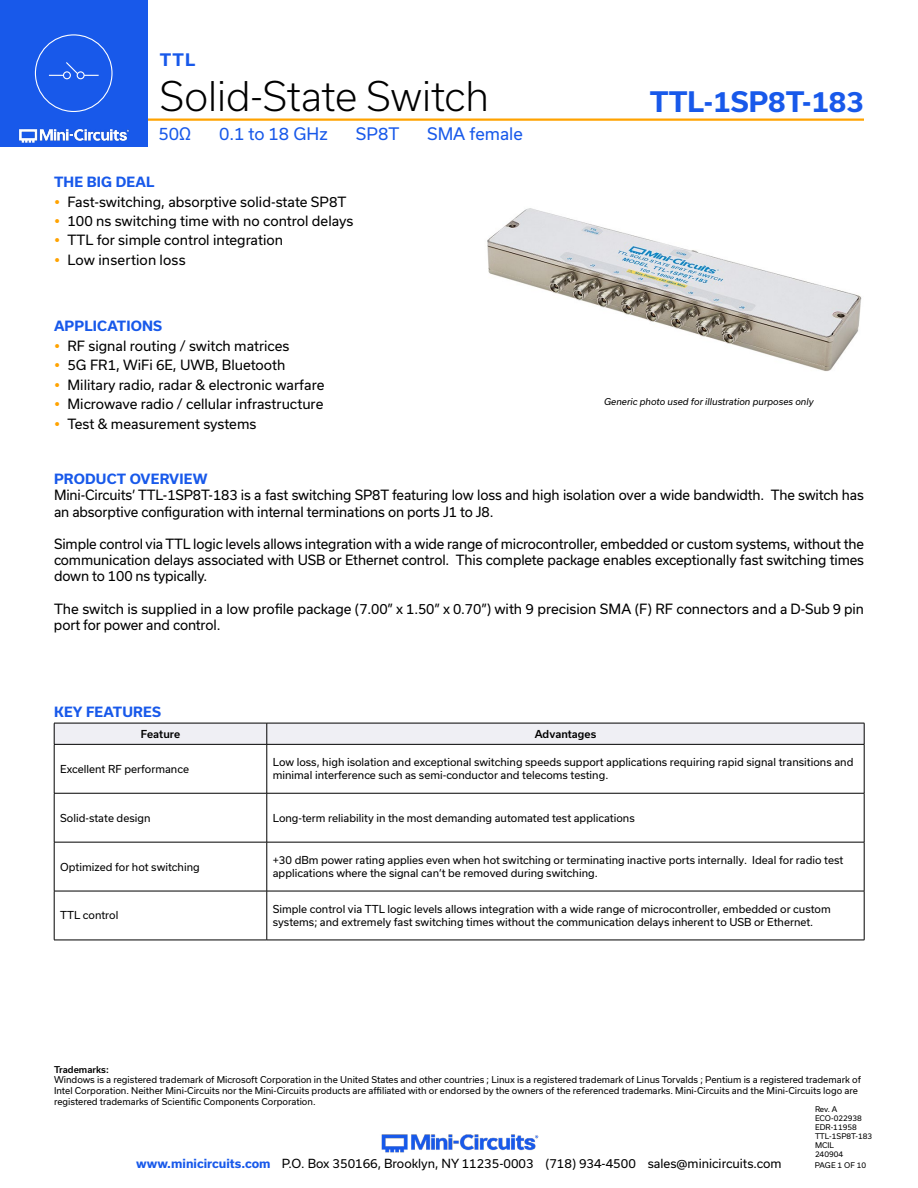
<style>
.page{position:relative;width:918px;height:1188px;background:#fff}
.page>*{position:absolute;margin:0;border:0;box-sizing:border-box;transform-origin:0 0}
.t1{font:300 39px "Usual";color:#000}
.t2{font:700 27px "Usual";color:#1859ea}
.t3{font:16.5px "Usual";color:#1859ea}
.t4{font:700 16.5px "Usual";color:#1859ea}
.t5{font:13.5px/19.5px "Usual";letter-spacing:-.01em;color:#000}
.t6{font:700 13.5px "Usual";letter-spacing:.015em;color:#1859ea}
.t7{font:12px "Usual";color:#000}
.t8{font:10.5px/12.6px "Usual";color:#000}
.t9{font:500 10.5px "Usual";color:#000}
.t10{font:9px/10.8px "Usual";color:#000}
.t11{font:italic 9px "Usual";color:#000}
.t12{font:500 9px "Usual";color:#000}
.t13{font:7.5px/9px "Usual";color:#000}
.s1{font-weight:700;color:#1859ea}
</style>
<div class="page">
<hr style="left:131px;top:118px;width:733px;height:3px;background:#ffa300">
<div style="left:0;top:0;width:147px;height:147px;background:#1859ea"></div>
<hr style="left:917px;top:0;width:1px;height:147px;background:#1859ea">
<img style="left:19px;top:128px;width:110px;height:15px">
<img style="left:381px;top:1134px;width:158px;height:19px">
<div style="left:35px;top:34px;width:78px;height:78px;border:1px solid #fff;border-radius:50%"></div>
<div style="left:63px;top:71px;width:8px;height:8px;border:1px solid #fff;border-radius:50%"></div>
<div style="left:77px;top:71px;width:8px;height:8px;border:1px solid #fff;border-radius:50%"></div>
<svg style="left:49px;top:62px;width:50px;height:14px"></svg>
<svg style="left:54px;top:723px;width:811px;height:21px"></svg>
<hr style="left:54px;top:744px;width:213px;height:1px;background:#000">
<hr style="left:54px;top:745px;width:1px;height:48px;background:#000">
<hr style="left:267px;top:744px;width:597px;height:1px;background:#000">
<hr style="left:267px;top:745px;width:1px;height:48px;background:#000">
<hr style="left:864px;top:745px;width:1px;height:48px;background:#000">
<hr style="left:54px;top:793px;width:213px;height:1px;background:#000">
<hr style="left:54px;top:793px;width:1px;height:49px;background:#000">
<hr style="left:267px;top:793px;width:597px;height:1px;background:#000">
<hr style="left:267px;top:793px;width:1px;height:49px;background:#000">
<hr style="left:864px;top:793px;width:1px;height:49px;background:#000">
<hr style="left:54px;top:842px;width:213px;height:1px;background:#000">
<hr style="left:54px;top:842px;width:1px;height:49px;background:#000">
<hr style="left:267px;top:842px;width:597px;height:1px;background:#000">
<hr style="left:267px;top:842px;width:1px;height:49px;background:#000">
<hr style="left:864px;top:842px;width:1px;height:49px;background:#000">
<hr style="left:54px;top:891px;width:213px;height:1px;background:#000">
<hr style="left:54px;top:891px;width:1px;height:49px;background:#000">
<hr style="left:267px;top:891px;width:597px;height:1px;background:#000">
<hr style="left:267px;top:891px;width:1px;height:49px;background:#000">
<hr style="left:864px;top:891px;width:1px;height:49px;background:#000">
<hr style="left:54px;top:940px;width:213px;height:1px;background:#000">
<hr style="left:267px;top:940px;width:597px;height:1px;background:#000">
<img style="left:487px;top:208px;width:375px;height:163px">
<p class="t4" style="left:160px;top:51px;width:37px">TTL</p>
<h1 class="t1" style="left:160px;top:74px;width:331px">Solid-State Switch</h1>
<p class="t3" style="left:158px;top:124px;width:34px">50Ω</p>
<p class="t3" style="left:219px;top:124px;width:110px">0.1 to 18 GHz</p>
<p class="t3" style="left:356px;top:124px;width:45px">SP8T</p>
<p class="t3" style="left:427px;top:124px;width:97px">SMA female</p>
<p class="t6" style="left:54px;top:174px;width:102px">THE BIG DEAL</p>
<p class="t5" style="left:68px;top:192px;width:287px">Fast-switching, absorptive solid-state SP8T 100 ns switching time with no control delays TTL for simple control integration<br>Low insertion loss</p>
<p class="t6" style="left:54px;top:319px;width:110px">APPLICATIONS</p>
<p class="t5" style="left:68px;top:336px;width:258px">RF signal routing / switch matrices<br>5G FR1, WiFi 6E, UWB, Bluetooth Military radio, radar &amp; electronic warfare Microwave radio / cellular infrastructure Test &amp; measurement systems</p>
<h2 class="t2" style="left:650px;top:86px;width:216px">TTL-1SP8T-183</h2>
<p class="t11" style="left:604px;top:397px;width:211px">Generic photo used for illustration purposes only</p>
<p class="t6" style="left:54px;top:471px;width:155px">PRODUCT OVERVIEW</p>
<p class="t5" style="left:54px;top:487px;width:811px;line-height:16.2px">Mini-Circuits’ TTL-1SP8T-183 is a fast switching SP8T featuring low loss and high isolation over a wide bandwidth. The switch has an absorptive configuration with internal terminations on ports J1 to J8.</p>
<p class="t5" style="left:54px;top:536px;width:812px;line-height:16.2px;text-align:justify">Simple control via TTL logic levels allows integration with a wide range of microcontroller, embedded or custom systems, without the communication delays associated with USB or Ethernet control. This complete package enables exceptionally fast switching times down to 100 ns typically.</p>
<p class="t5" style="left:54px;top:601px;width:812px;line-height:16.2px">The switch is supplied in a low profile package (7.00” x 1.50” x 0.70”) with 9 precision SMA (F) RF connectors and a D-Sub 9 pin port for power and control.</p>
<p class="t6" style="left:54px;top:704px;width:108px">KEY FEATURES</p>
<p class="t9" style="left:141px;top:728px;width:41px">Feature</p>
<p class="t9" style="left:535px;top:728px;width:63px">Advantages</p>
<p class="t8" style="left:60px;top:762px;width:130px">Excellent RF performance</p>
<p class="t8" style="left:273px;top:756px;width:582px">Low loss, high isolation and exceptional switching speeds support applications requiring rapid signal transitions and minimal interference such as semi-conductor and telecoms testing.</p>
<p class="t8" style="left:60px;top:811px;width:92px">Solid-state design</p>
<p class="t8" style="left:273px;top:811px;width:363px">Long-term reliability in the most demanding automated test applications</p>
<p class="t8" style="left:60px;top:860px;width:141px">Optimized for hot switching</p>
<p class="t8" style="left:273px;top:854px;width:572px">+30 dBm power rating applies even when hot switching or terminating inactive ports internally. Ideal for radio test applications where the signal can’t be removed during switching.</p>
<p class="t8" style="left:60px;top:909px;width:60px">TTL control</p>
<p class="t8" style="left:273px;top:903px;width:560px">Simple control via TTL logic levels allows integration with a wide range of microcontroller, embedded or custom systems; and extremely fast switching times without the communication delays inherent to USB or Ethernet.</p>
<p class="t12" style="left:54px;top:1064px;width:56px">Trademarks:</p>
<p class="t10" style="left:54px;top:1075px;width:809px">Windows is a registered trademark of Microsoft Corporation in the United States and other countries ; Linux is a registered trademark of Linus Torvalds ; Pentium is a registered trademark of<br>Intel Corporation. Neither Mini-Circuits nor the Mini-Circuits products are affiliated with or endorsed by the owners of the referenced trademarks. Mini-Circuits and the Mini-Circuits logo are registered trademarks of Scientific Components Corporation.</p>
<p class="t13" style="left:815px;top:1105px;width:59px">Rev. A<br>ECO-022938<br>EDR-11958<br>TTL-1SP8T-183<br>MCIL<br>240904</p>
<p class="t7" style="left:136px;top:1157px;width:647px"><span class="s1">www.minicircuits.com</span> P.O. Box 350166, Brooklyn, NY 11235-0003 (718) 934-4500 sales@minicircuits.com</p>
<p class="t13" style="left:815px;top:1161px;width:53px">PAGE 1 OF 10</p>
</div>
